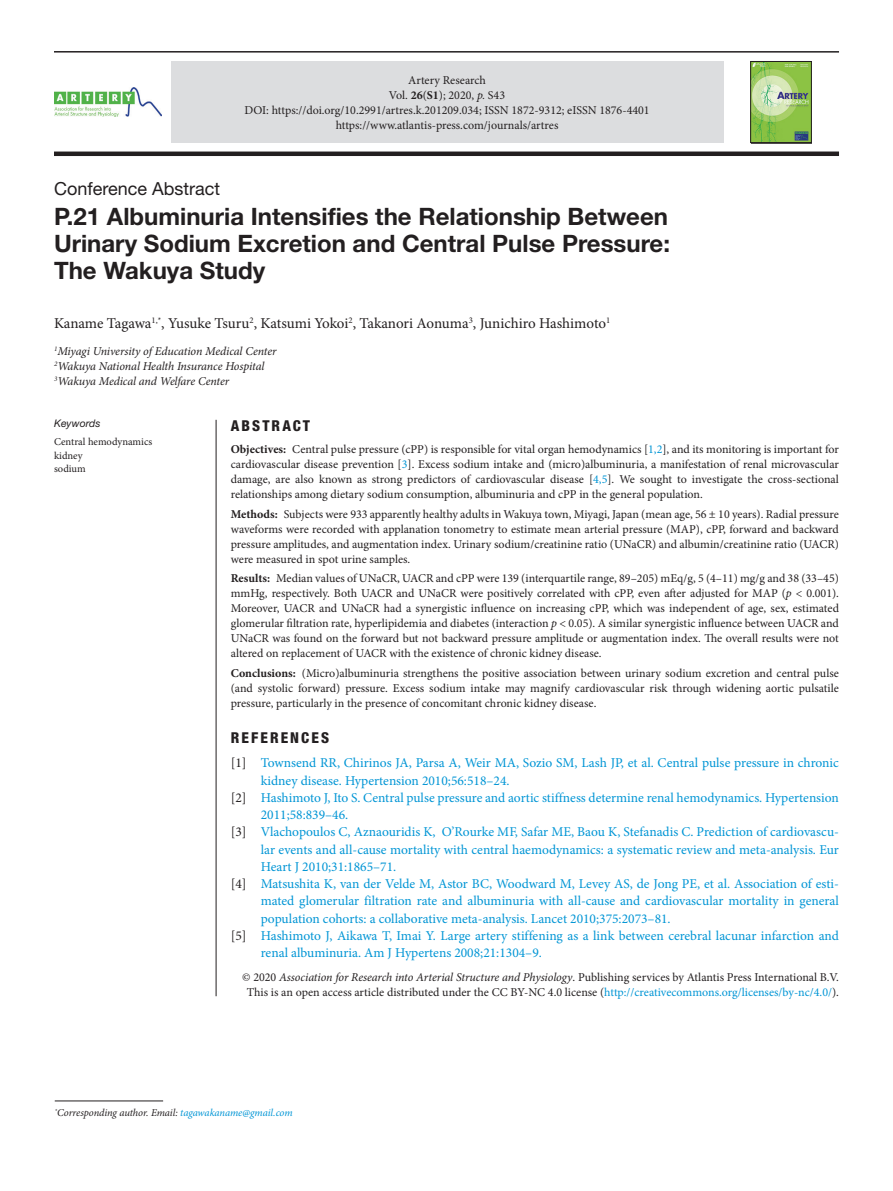
<style>
.page{position:relative;width:893px;height:1191px;background:#fff}
.page>*{position:absolute;margin:0;border:0;box-sizing:border-box;transform-origin:0 0}
.article_title{font:700 24px/27px "Helvetica Neue LT Std";color:#231f20;text-align:justify}
.t1{font:18px "Helvetica Neue LT Std";color:#231f20}
.author_name{font:15px "Minion Pro";letter-spacing:-.005em;color:#231f20}
.abstract{font:800 condensed 15px "Helvetica Neue LT Std";letter-spacing:.14em;color:#231f20}
.Ref_text{font:13.5px/17.2px "Minion Pro";color:#0095d5}
.abstract_text{font:12px/15px "Minion Pro";color:#231f20;text-align:justify}
.copyright{font:12px/15px "Minion Pro";color:#231f20;text-align:center}
.author-affil{font:italic 12px "Minion Pro";letter-spacing:-.01em;color:#231f20}
.corres_author{font:italic 10.5px "Minion Pro";letter-spacing:-.01em;color:#231f20}
.keywords_text{font:10.5px "Minion Pro";color:#231f20}
.keywords{font:italic 10.5px "Helvetica Neue LT Std";color:#231f20}
.s1{font-weight:700}
.s2{font-style:italic}
.s3{color:#0095d5}
.s4{color:#231f20}
</style>
<div class="page">
<hr style="left:54px;top:51px;width:785px;height:2px;background:#231f20">
<div style="left:54px;top:151px;width:785px;height:5px;background:#231f20"></div>
<img style="left:54px;top:88px;width:108px;height:28px">
<hr style="left:216px;top:420px;width:1px;height:576px;background:#231f20">
<div style="left:751px;top:62px;width:61px;height:81px;background:#231f20;opacity:.55"></div>
<div style="left:751px;top:61px;width:60px;height:82px;border:1px solid #231f20"></div>
<div style="left:171px;top:62px;width:552px;height:81px;background:#dcdddf"></div>
<hr style="left:55px;top:1100px;width:108px;height:1px;background:#231f20">
<p class="abstract_text" style="left:389px;top:73px;width:118px;text-align:center">Artery Research<br>Vol. <span class="s1">26</span>(<span class="s1">S1</span>); 2020, <span class="s2">p.</span> S43</p>
<p class="abstract_text" style="left:244px;top:103px;width:407px;text-align:center">DOI: https://doi.org/10.2991/artres.k.201209.034; ISSN 1872-9312; eISSN 1876-4401 https://www.atlantis-press.com/journals/artres</p>
<p class="t1" style="left:54px;top:178px;width:168px">Conference Abstract</p>
<p class="article_title" style="left:54px;top:202px;width:617px">P.21 Albuminuria Intensifies the Relationship Between Urinary Sodium Excretion and Central Pulse Pressure:<br>The Wakuya Study</p>
<p class="author_name" style="left:54px;top:313px;width:558px">Kaname Tagawa<sup>1,*</sup>, Yusuke Tsuru<sup>2</sup>, Katsumi Yokoi<sup>2</sup>, Takanori Aonuma<sup>3</sup>, Junichiro Hashimoto<sup>1</sup></p>
<p class="author-affil" style="left:54px;top:343px;width:224px"><sup>1</sup>Miyagi University of Education Medical Center</p>
<p class="author-affil" style="left:54px;top:358px;width:212px"><sup>2</sup>Wakuya National Health Insurance Hospital</p>
<p class="author-affil" style="left:54px;top:373px;width:177px"><sup>3</sup>Wakuya Medical and Welfare Center</p>
<p class="keywords" style="left:54px;top:417px;width:48px">Keywords</p>
<p class="keywords_text" style="left:54px;top:435px;width:100px">Central hemodynamics</p>
<p class="keywords_text" style="left:54px;top:448px;width:30px">kidney</p>
<p class="keywords_text" style="left:54px;top:462px;width:33px">sodium</p>
<p class="abstract" style="left:231px;top:416px;width:81px">ABSTRACT</p>
<p class="abstract_text" style="left:231px;top:442px;width:610px"><span class="s1">Objectives:</span> Central pulse pressure (cPP) is responsible for vital organ hemodynamics [<span class="s3">1,2</span>], and its monitoring is important for cardiovascular disease prevention [<span class="s3">3</span>]. Excess sodium intake and (micro)albuminuria, a manifestation of renal microvascular damage, are also known as strong predictors of cardiovascular disease [<span class="s3">4,5</span>]. We sought to investigate the cross-sectional relationships among dietary sodium consumption, albuminuria and cPP in the general population.</p>
<p class="abstract_text" style="left:231px;top:506px;width:610px"><span class="s1">Methods:</span> Subjects were 933 apparently healthy adults in Wakuya town, Miyagi, Japan (mean age, 56 ± 10 years). Radial pressure waveforms were recorded with applanation tonometry to estimate mean arterial pressure (MAP), cPP, forward and backward pressure amplitudes, and augmentation index. Urinary sodium/creatinine ratio (UNaCR) and albumin/creatinine ratio (UACR) were measured in spot urine samples.</p>
<p class="abstract_text" style="left:231px;top:571px;width:610px"><span class="s1">Results:</span> Median values of UNaCR, UACR and cPP were 139 (interquartile range, 89–205) mEq/g, 5 (4–11) mg/g and 38 (33–45) mmHg, respectively. Both UACR and UNaCR were positively correlated with cPP, even after adjusted for MAP (<span class="s2">p</span> &lt; 0.001).<br>Moreover, UACR and UNaCR had a synergistic influence on increasing cPP, which was independent of age, sex, estimated glomerular filtration rate, hyperlipidemia and diabetes (interaction <span class="s2">p</span> &lt; 0.05). A similar synergistic influence between UACR and UNaCR was found on the forward but not backward pressure amplitude or augmentation index. The overall results were not altered on replacement of UACR with the existence of chronic kidney disease.</p>
<p class="abstract_text" style="left:231px;top:665px;width:610px"><span class="s1">Conclusions:</span> (Micro)albuminuria strengthens the positive association between urinary sodium excretion and central pulse (and systolic forward) pressure. Excess sodium intake may magnify cardiovascular risk through widening aortic pulsatile pressure, particularly in the presence of concomitant chronic kidney disease.</p>
<p class="abstract" style="left:231px;top:728px;width:100px">REFERENCES</p>
<p class="Ref_text" style="left:261px;top:754px;width:580px;text-indent:-30px"><span class="s4">[1]</span> Townsend RR, Chirinos JA, Parsa A, Weir MA, Sozio SM, Lash JP, et al. Central pulse pressure in chronic kidney disease. Hypertension 2010;56:518–24.</p>
<p class="Ref_text" style="left:261px;top:789px;width:580px;text-indent:-30px"><span class="s4">[2]</span> Hashimoto J, Ito S. Central pulse pressure and aortic stiffness determine renal hemodynamics. Hypertension<br>2011;58:839–46.</p>
<p class="Ref_text" style="left:261px;top:823px;width:580px;text-align:justify;text-indent:-30px"><span class="s4">[3]</span> Vlachopoulos C, Aznaouridis K, O’Rourke MF, Safar ME, Baou K, Stefanadis C. Prediction of cardiovascu&shy;lar events and all-cause mortality with central haemodynamics: a systematic review and meta-analysis. Eur Heart J 2010;31:1865–71.</p>
<p class="Ref_text" style="left:261px;top:875px;width:580px;text-align:justify;text-indent:-30px"><span class="s4">[4]</span> Matsushita K, van der Velde M, Astor BC, Woodward M, Levey AS, de Jong PE, et al. Association of esti&shy;mated glomerular filtration rate and albuminuria with all-cause and cardiovascular mortality in general population cohorts: a collaborative meta-analysis. Lancet 2010;375:2073–81.</p>
<p class="Ref_text" style="left:261px;top:927px;width:580px;text-indent:-30px"><span class="s4">[5]</span> Hashimoto J, Aikawa T, Imai Y. Large artery stiffening as a link between cerebral lacunar infarction and renal albuminuria. Am J Hypertens 2008;21:1304–9.</p>
<p class="copyright" style="left:242px;top:970px;width:598px">© 2020 <span class="s2">Association for Research into Arterial Structure and Physiology</span>. Publishing services by Atlantis Press International B.V.<br>This is an open access article distributed under the CC BY-NC 4.0 license (<span class="s3">http://creativecommons.org/licenses/by-nc/4.0/</span>).</p>
<p class="corres_author" style="left:55px;top:1105px;width:239px"><sup>*</sup>Corresponding author. Email: <span class="s3">tagawakaname@gmail.com</span></p>
</div>
